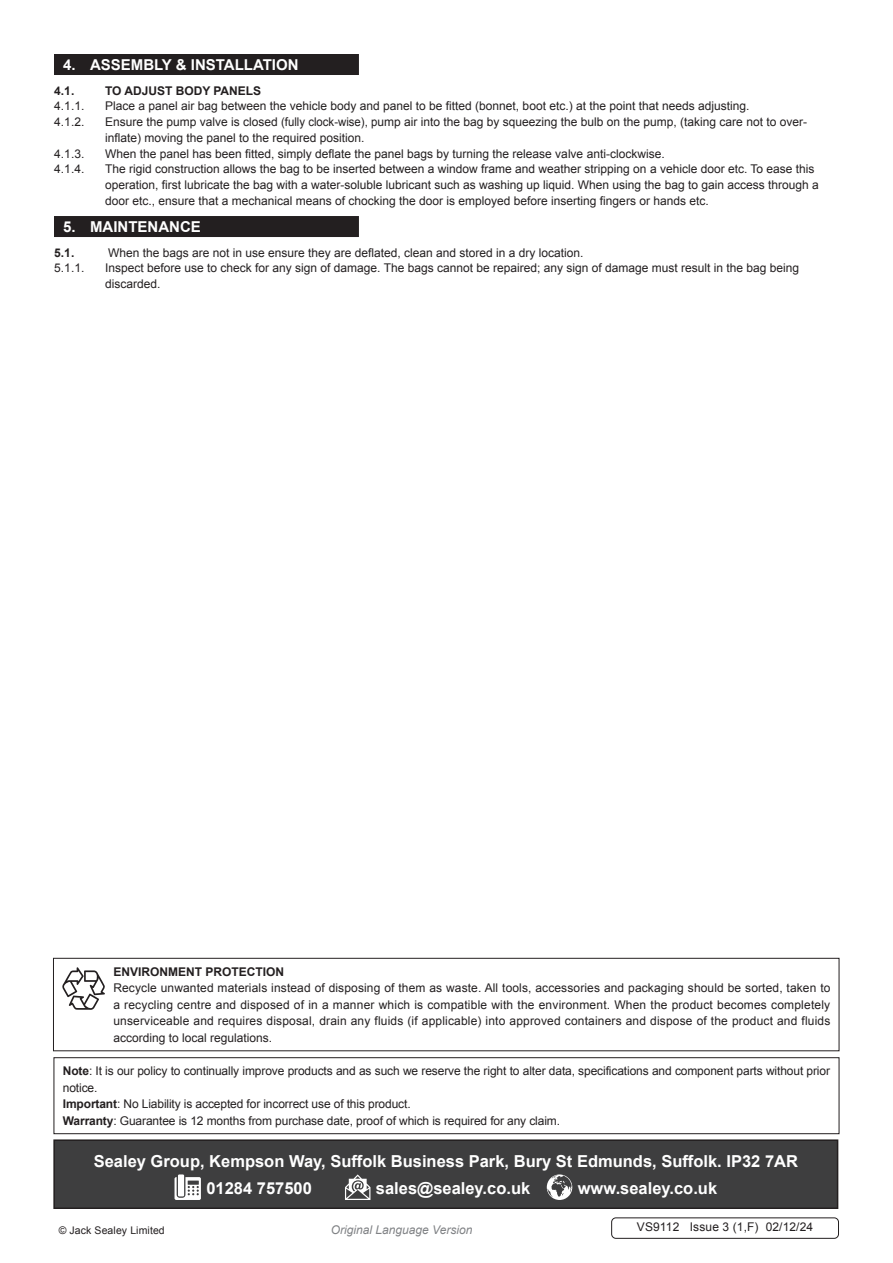
<style>
.page{position:relative;width:893px;height:1263px;background:#fff}
.page>*{position:absolute;margin:0;border:0;box-sizing:border-box;transform-origin:0 0}
.Footer_Contact_Information{font:700 16.5px "Arial";color:#fff}
.t1{font:700 15px "Arial";color:#fff}
.Enviroment_Protection_Body{font:12px/15.8px "Arial";color:#231f20}
.Important_Notification_Body{font:12px/16.5px "Arial";letter-spacing:-.01em;color:#231f20}
.Enviroment_Protection_Header{font:700 12px "Arial";color:#231f20}
.Body__Footer{font:12px "Arial";letter-spacing:.01em;color:#231f20}
.t2{font:italic 12px "Arial";color:#808285}
.Body__Justified__7pt{font:10.5px "Arial";letter-spacing:.01em;color:#231f20}
.s1{font-weight:700}
</style>
<div class="page">
<div style="left:54px;top:54px;width:305px;height:21px;background:#231f20"></div>
<div style="left:54px;top:216px;width:305px;height:21px;background:#231f20"></div>
<div style="left:54px;top:1140px;width:784px;height:68px;background:#3e3e3f"></div>
<svg style="left:175px;top:1177px;width:26px;height:23px"></svg>
<div style="left:178px;top:1174px;width:6px;height:22px;background:#fff"></div>
<svg style="left:345px;top:1174px;width:25px;height:26px"></svg>
<svg style="left:547px;top:1174px;width:25px;height:26px"></svg>
<div style="left:53px;top:1139px;width:785px;height:70px;border:2px solid #231f20"></div>
<div style="left:53px;top:958px;width:786px;height:93px;border:1px solid #231f20"></div>
<svg style="left:62px;top:967px;width:43px;height:43px"></svg>
<div style="left:54px;top:1057px;width:785px;height:77px;border:1px solid #231f20"></div>
<div style="left:611px;top:1217px;width:228px;height:22px;border:1px solid #231f20;border-radius:4px"></div>
<p class="t1" style="left:63px;top:55px;width:237px">4. ASSEMBLY &amp; INSTALLATION</p>
<p class="Enviroment_Protection_Header" style="left:54px;top:82px;width:22px">4.1.</p>
<p class="Enviroment_Protection_Header" style="left:105px;top:82px;width:158px">TO ADJUST BODY PANELS</p>
<p class="Enviroment_Protection_Body" style="left:54px;top:98px;width:32px">4.1.1.</p>
<p class="Enviroment_Protection_Body" style="left:105px;top:98px;width:646px">Place a panel air bag between the vehicle body and panel to be fitted (bonnet, boot etc.) at the point that needs adjusting.</p>
<p class="Enviroment_Protection_Body" style="left:54px;top:114px;width:32px">4.1.2.</p>
<p class="Enviroment_Protection_Body" style="left:105px;top:114px;width:703px">Ensure the pump valve is closed (fully clock-wise), pump air into the bag by squeezing the bulb on the pump, (taking care not to over&shy;inflate) moving the panel to the required position.</p>
<p class="Enviroment_Protection_Body" style="left:54px;top:146px;width:32px">4.1.3.</p>
<p class="Enviroment_Protection_Body" style="left:105px;top:146px;width:561px">When the panel has been fitted, simply deflate the panel bags by turning the release valve anti-clockwise.</p>
<p class="Enviroment_Protection_Body" style="left:54px;top:161px;width:32px">4.1.4.</p>
<p class="Enviroment_Protection_Body" style="left:105px;top:161px;width:715px">The rigid construction allows the bag to be inserted between a window frame and weather stripping on a vehicle door etc. To ease this operation, first lubricate the bag with a water-soluble lubricant such as washing up liquid. When using the bag to gain access through a door etc., ensure that a mechanical means of chocking the door is employed before inserting fingers or hands etc.</p>
<p class="t1" style="left:63px;top:217px;width:139px">5. MAINTENANCE</p>
<p class="Enviroment_Protection_Header" style="left:54px;top:244px;width:22px">5.1.</p>
<p class="Enviroment_Protection_Body" style="left:108px;top:245px;width:477px">When the bags are not in use ensure they are deflated, clean and stored in a dry location.</p>
<p class="Enviroment_Protection_Body" style="left:54px;top:260px;width:32px">5.1.1.</p>
<p class="Enviroment_Protection_Body" style="left:105px;top:260px;width:696px">Inspect before use to check for any sign of damage. The bags cannot be repaired; any sign of damage must result in the bag being discarded.</p>
<p class="Enviroment_Protection_Header" style="left:113px;top:964px;width:172px">ENVIRONMENT PROTECTION</p>
<p class="Enviroment_Protection_Body" style="left:113px;top:980px;width:719px;line-height:16.5px;text-align:justify">Recycle unwanted materials instead of disposing of them as waste. All tools, accessories and packaging should be sorted, taken to a recycling centre and disposed of in a manner which is compatible with the environment. When the product becomes completely unserviceable and requires disposal, drain any fluids (if applicable) into approved containers and dispose of the product and fluids according to local regulations.</p>
<p class="Important_Notification_Body" style="left:63px;top:1063px;width:769px"><span class="s1">Note</span>: It is our policy to continually improve products and as such we reserve the right to alter data, specifications and component parts without prior notice.</p>
<p class="Important_Notification_Body" style="left:63px;top:1096px;width:349px"><span class="s1">Important</span>: No Liability is accepted for incorrect use of this product.</p>
<p class="Important_Notification_Body" style="left:63px;top:1112px;width:499px"><span class="s1">Warranty</span>: Guarantee is 12 months from purchase date, proof of which is required for any claim.</p>
<p class="Footer_Contact_Information" style="left:94px;top:1150px;width:706px">Sealey Group, Kempson Way, Suffolk Business Park, Bury St Edmunds, Suffolk. IP32 7AR</p>
<p class="Footer_Contact_Information" style="left:206px;top:1177px;width:107px">01284 757500</p>
<p class="Footer_Contact_Information" style="left:376px;top:1177px;width:156px">sales@sealey.co.uk</p>
<p class="Footer_Contact_Information" style="left:578px;top:1177px;width:141px">www.sealey.co.uk</p>
<p class="Body__Justified__7pt" style="left:59px;top:1224px;width:108px">© Jack Sealey Limited</p>
<p class="t2" style="left:331px;top:1222px;width:143px">Original Language Version</p>
<p class="Body__Footer" style="left:637px;top:1219px;width:178px">VS9112 Issue 3 (1,F) 02/12/24</p>
</div>
